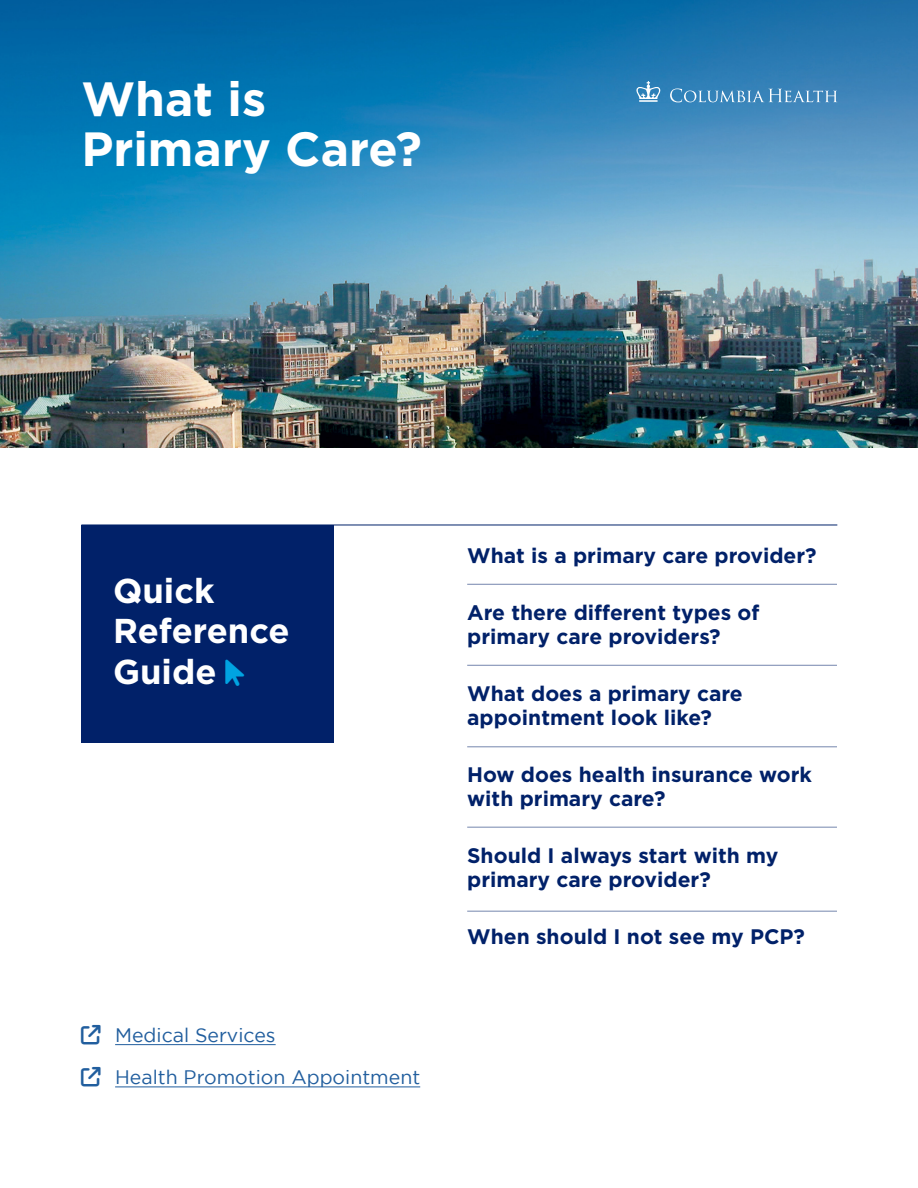
<style>
.page{position:relative;width:918px;height:1188px;background:#fff}
.page>*{position:absolute;margin:0;border:0;box-sizing:border-box;transform-origin:0 0}
.t1{font:700 48px/49.5px "Gotham";color:#fff}
.t2{font:700 34.5px/40.8px "Gotham";color:#fff}
.t3{font:700 21px/24px "Gotham";color:#012169}
.t4{font:19.5px "Gotham";color:#215e9e}
</style>
<div class="page">
<img style="left:0;top:0;width:918px;height:447px">
<svg style="left:670px;top:89px;width:167px;height:13px;background:#5f9bc7"></svg>
<svg style="left:636px;top:81px;width:25px;height:21px"></svg>
<hr style="left:467px;top:584px;width:370px;height:1px;background:#012169">
<hr style="left:467px;top:665px;width:370px;height:1px;background:#012169">
<hr style="left:467px;top:747px;width:370px;height:1px;background:#012169">
<hr style="left:467px;top:827px;width:370px;height:1px;background:#012169">
<hr style="left:467px;top:911px;width:370px;height:1px;background:#012169">
<hr style="left:81px;top:525px;width:756px;height:1px;background:#012169">
<div style="left:81px;top:525px;width:253px;height:217px;background:#012169"></div>
<hr style="left:115px;top:1044px;width:161px;height:1px;background:#215e9e">
<hr style="left:115px;top:1087px;width:305px;height:1px;background:#215e9e">
<p class="t1" style="left:81px;top:73px;width:342px">What is<br>Primary Care?</p>
<p class="t2" style="left:113px;top:569px;width:178px">Quick<br>Reference<br>Guide</p>
<p class="t4" style="left:115px;top:1024px;width:162px">Medical Services</p>
<p class="t4" style="left:115px;top:1067px;width:307px">Health Promotion Appointment</p>
<p class="t3" style="left:467px;top:543px;width:351px">What is a primary care provider?</p>
<p class="t3" style="left:467px;top:600px;width:294px">Are there different types of primary care providers?</p>
<p class="t3" style="left:467px;top:681px;width:277px">What does a primary care appointment look like?</p>
<p class="t3" style="left:467px;top:762px;width:346px">How does health insurance work with primary care?</p>
<p class="t3" style="left:467px;top:843px;width:313px">Should I always start with my primary care provider?</p>
<p class="t3" style="left:467px;top:924px;width:339px">When should I not see my PCP?</p>
</div>
